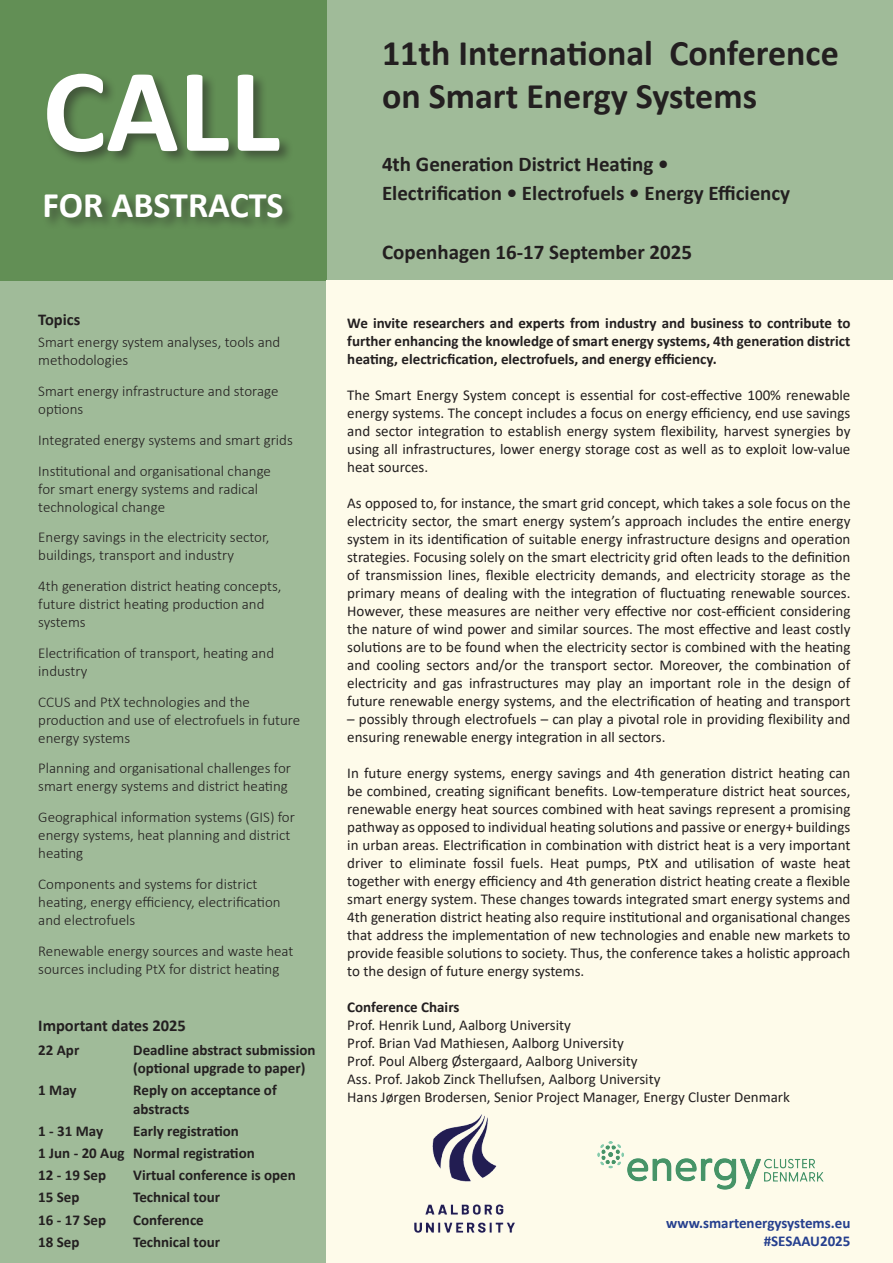
<style>
.page{position:relative;width:893px;height:1263px;background:#fff}
.page>*{position:absolute;margin:0;border:0;box-sizing:border-box;transform-origin:0 0}
.t1{font:700 120px "Calibri";color:#fff}
.t2{font:700 36px/43.2px "Calibri";color:#231f20}
.t3{font:700 36px "Calibri";color:#fff}
.t4{font:700 21px/29.4px "Calibri";color:#231f20}
.t5{font:700 16.5px "Calibri";color:#231f20}
.t6{font:15px/18px "Calibri";color:#231f20;text-align:justify}
.t7{font:300 15px/18px "Calibri";color:#231f20}
.t8{font:700 15px/22.2px "Calibri";color:#231f20}
.t9{font:700 15px/18px "Calibri";color:#253f8e;text-align:right}
</style>
<div class="page">
<div style="left:326px;top:0;width:567px;height:281px;background:#a0bb99"></div>
<div style="left:0;top:0;width:326px;height:281px;background:#628f55"></div>
<div style="left:42px;top:71px;width:255px;height:160px;background:#231f20;opacity:.5"></div>
<div style="left:0;top:281px;width:326px;height:982px;background:#a0bb99"></div>
<div style="left:326px;top:281px;width:567px;height:982px;background:#fefbea"></div>
<img style="left:414px;top:1115px;width:101px;height:118px">
<img style="left:598px;top:1141px;width:225px;height:48px">
<h1 class="t1" style="left:43px;top:26px;width:239px">CALL</h1>
<h2 class="t3" style="left:43px;top:179px;width:243px">FOR ABSTRACTS</h2>
<p class="t5" style="left:38px;top:308px;width:44px">Topics</p>
<p class="t7" style="left:38px;top:333px;width:244px">Smart energy system analyses, tools and methodologies</p>
<p class="t7" style="left:38px;top:382px;width:242px">Smart energy infrastructure and storage options</p>
<p class="t7" style="left:38px;top:424px;width:256px;line-height:30.8px">Integrated energy systems and smart grids<br>Institutional and organisational change</p>
<p class="t7" style="left:38px;top:479px;width:221px">for smart energy systems and radical technological change</p>
<p class="t7" style="left:38px;top:528px;width:233px">Energy savings in the electricity sector, buildings, transport and industry</p>
<p class="t7" style="left:38px;top:577px;width:245px">4th generation district heating concepts, future district heating production and systems</p>
<p class="t7" style="left:38px;top:644px;width:237px">Electrification of transport, heating and industry</p>
<p class="t7" style="left:38px;top:692px;width:263px">CCUS and PtX technologies and the production and use of electrofuels in future energy systems</p>
<p class="t7" style="left:38px;top:759px;width:254px">Planning and organisational challenges for smart energy systems and district heating</p>
<p class="t7" style="left:38px;top:808px;width:258px">Geographical information systems (GIS) for energy systems, heat planning and district heating</p>
<p class="t7" style="left:38px;top:875px;width:244px">Components and systems for district heating, energy efficiency, electrification and electrofuels</p>
<p class="t7" style="left:38px;top:941px;width:257px">Renewable energy sources and waste heat sources including PtX for district heating</p>
<p class="t5" style="left:38px;top:1014px;width:149px">Important dates 2025</p>
<p class="t8" style="left:38px;top:1039px;width:43px">22 Apr</p>
<p class="t8" style="left:38px;top:1079px;width:40px">1 May</p>
<p class="t8" style="left:38px;top:1119px;width:88px">1 - 31 May<br>1 Jun - 20 Aug<br>12 - 19 Sep<br>15 Sep<br>16 - 17 Sep<br>18 Sep</p>
<p class="t8" style="left:133px;top:1041px;width:184px;line-height:18px">Deadline abstract submission (optional upgrade to paper)</p>
<p class="t8" style="left:133px;top:1081px;width:145px;line-height:18px">Reply on acceptance of abstracts</p>
<p class="t8" style="left:133px;top:1119px;width:164px">Early registration<br>Normal registration<br>Virtual conference is open<br>Technical tour<br>Conference<br>Technical tour</p>
<h2 class="t2" style="left:382px;top:31px;width:458px">11th International Conference on Smart Energy Systems</h2>
<h3 class="t4" style="left:382px;top:149px;width:410px">4th Generation District Heating •<br>Electrification • Electrofuels • Energy Efficiency</h3>
<h3 class="t4" style="left:382px;top:237px;width:312px">Copenhagen 16-17 September 2025</h3>
<p class="t8" style="left:347px;top:314px;width:505px;line-height:18px;text-align:justify">We invite researchers and experts from industry and business to contribute to further enhancing the knowledge of smart energy systems, 4th generation district heating, electricfication, electrofuels, and energy efficiency.</p>
<p class="t6" style="left:347px;top:386px;width:505px">The Smart Energy System concept is essential for cost-effective 100% renewable energy systems. The concept includes a focus on energy efficiency, end use savings and sector integration to establish energy system flexibility, harvest synergies by using all infrastructures, lower energy storage cost as well as to exploit low-value heat sources.</p>
<p class="t6" style="left:347px;top:494px;width:505px">As opposed to, for instance, the smart grid concept, which takes a sole focus on the electricity sector, the smart energy system’s approach includes the entire energy system in its identification of suitable energy infrastructure designs and operation strategies. Focusing solely on the smart electricity grid often leads to the definition of transmission lines, flexible electricity demands, and electricity storage as the primary means of dealing with the integration of fluctuating renewable sources.<br>However, these measures are neither very effective nor cost‐efficient considering the nature of wind power and similar sources. The most effective and least costly solutions are to be found when the electricity sector is combined with the heating and cooling sectors and/or the transport sector. Moreover, the combination of electricity and gas infrastructures may play an important role in the design of future renewable energy systems, and the electrification of heating and transport</p>
<p class="t6" style="left:347px;top:710px;width:505px">– possibly through electrofuels – can play a pivotal role in providing flexibility and ensuring renewable energy integration in all sectors.</p>
<p class="t6" style="left:347px;top:764px;width:505px">In future energy systems, energy savings and 4th generation district heating can be combined, creating significant benefits. Low‐temperature district heat sources, renewable energy heat sources combined with heat savings represent a promising pathway as opposed to individual heating solutions and passive or energy+ buildings in urban areas. Electrification in combination with district heat is a very important driver to eliminate fossil fuels. Heat pumps, PtX and utilisation of waste heat together with energy efficiency and 4th generation district heating create a flexible smart energy system. These changes towards integrated smart energy systems and 4th generation district heating also require institutional and organisational changes that address the implementation of new technologies and enable new markets to provide feasible solutions to society. Thus, the conference takes a holistic approach to the design of future energy systems.</p>
<p class="t8" style="left:347px;top:996px;width:114px">Conference Chairs</p>
<p class="t6" style="left:347px;top:1016px;width:444px;text-align:left">Prof. Henrik Lund, Aalborg University<br>Prof. Brian Vad Mathiesen, Aalborg University<br>Prof. Poul Alberg Østergaard, Aalborg University<br>Ass. Prof. Jakob Zinck Thellufsen, Aalborg University<br>Hans Jørgen Brodersen, Senior Project Manager, Energy Cluster Denmark</p>
<p class="t9" style="left:666px;top:1214px;width:186px">www.smartenergysystems.eu #SESAAU2025</p>
</div>
